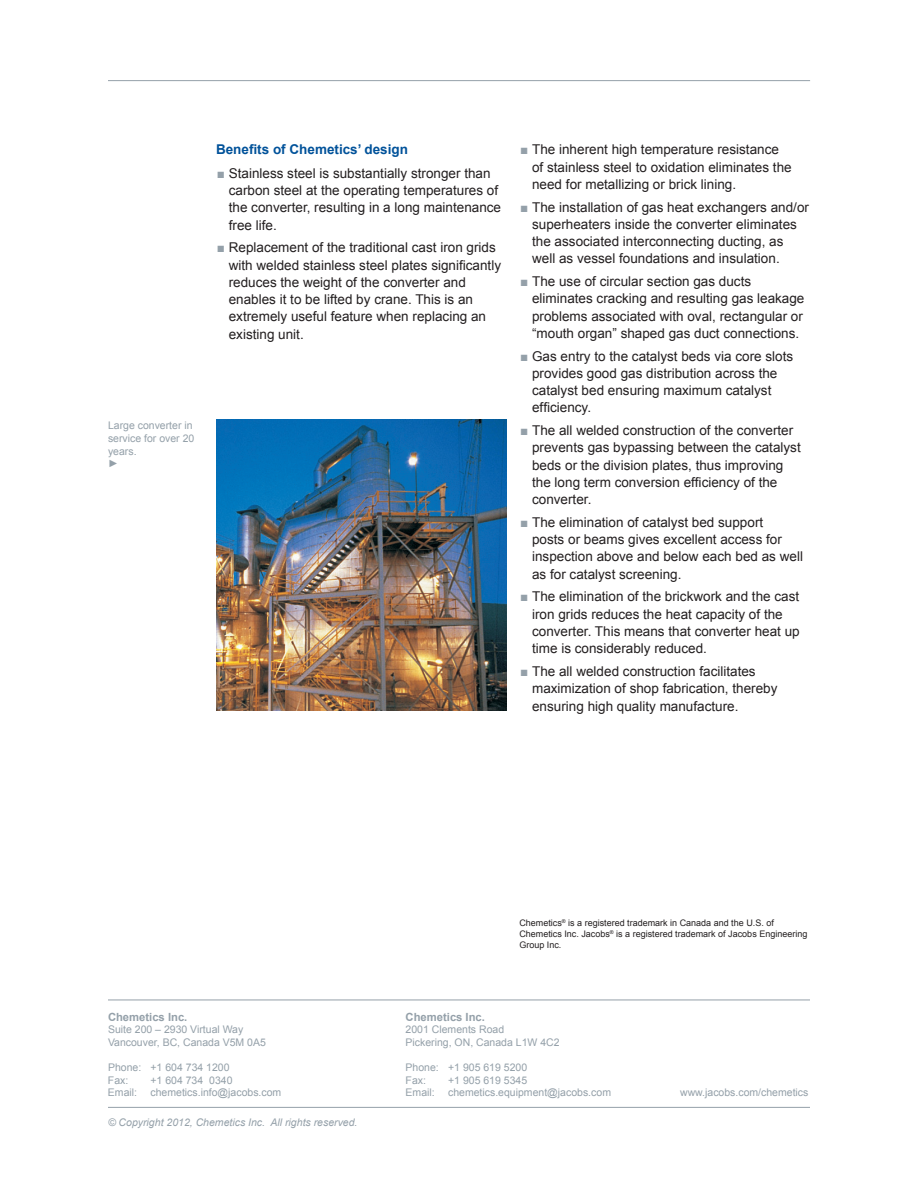
<style>
.page{position:relative;width:918px;height:1188px;background:#fff}
.page>*{position:absolute;margin:0;border:0;box-sizing:border-box;transform-origin:0 0}
.t1{font:13.5px/17.2px "Arial";color:#231f20}
.t2{font:700 13.5px "Arial";color:#01529a}
.t3{font:700 11.25px "Arial";color:#94a0a9}
.t4{font:10.5px/12.6px "Arial";color:#94a0a9}
.t5{font:italic 10.5px "Arial";color:#94a0a9}
.t6{font:9px/10.8px "Arial";color:#231f20}
.s1{color:#94a0a9}
</style>
<div class="page">
<hr style="left:108px;top:1107px;width:702px;height:1px;background:#94a0a9">
<hr style="left:108px;top:80px;width:702px;height:1px;background:#94a0a9">
<img style="left:216px;top:420px;width:291px;height:291px">
<hr style="left:108px;top:1000px;width:702px;height:1px;background:#94a0a9">
<p class="t4" style="left:108px;top:419px;width:88px">Large converter in service for over 20 years.<br>►</p>
<p class="t2" style="left:216px;top:141px;width:194px">Benefits of Chemetics’ design</p>
<p class="t1" style="left:229px;top:165px;width:274px;text-indent:-12px"><span class="s1">■</span> Stainless steel is substantially stronger than carbon steel at the operating temperatures of the converter, resulting in a long maintenance free life.</p>
<p class="t1" style="left:229px;top:239px;width:274px;text-indent:-12px"><span class="s1">■</span> Replacement of the traditional cast iron grids with welded stainless steel plates significantly reduces the weight of the converter and enables it to be lifted by crane. This is an extremely useful feature when replacing an existing unit.</p>
<p class="t1" style="left:532px;top:141px;width:261px;text-indent:-12px"><span class="s1">■</span> The inherent high temperature resistance of stainless steel to oxidation eliminates the need for metallizing or brick lining.</p>
<p class="t1" style="left:532px;top:198px;width:278px;text-indent:-12px"><span class="s1">■</span> The installation of gas heat exchangers and/or superheaters inside the converter eliminates the associated interconnecting ducting, as well as vessel foundations and insulation.</p>
<p class="t1" style="left:532px;top:273px;width:274px;text-indent:-12px"><span class="s1">■</span> The use of circular section gas ducts eliminates cracking and resulting gas leakage problems associated with oval, rectangular or “mouth organ” shaped gas duct connections.</p>
<p class="t1" style="left:532px;top:347px;width:263px;text-indent:-12px"><span class="s1">■</span> Gas entry to the catalyst beds via core slots provides good gas distribution across the catalyst bed ensuring maximum catalyst efficiency.</p>
<p class="t1" style="left:532px;top:422px;width:270px;text-indent:-12px"><span class="s1">■</span> The all welded construction of the converter prevents gas bypassing between the catalyst beds or the division plates, thus improving the long term conversion efficiency of the converter.</p>
<p class="t1" style="left:532px;top:514px;width:272px;text-indent:-12px"><span class="s1">■</span> The elimination of catalyst bed support<br>posts or beams gives excellent access for inspection above and below each bed as well as for catalyst screening.</p>
<p class="t1" style="left:532px;top:588px;width:269px;text-indent:-12px"><span class="s1">■</span> The elimination of the brickwork and the cast iron grids reduces the heat capacity of the converter. This means that converter heat up time is considerably reduced.</p>
<p class="t1" style="left:532px;top:663px;width:247px;text-indent:-12px"><span class="s1">■</span> The all welded construction facilitates maximization of shop fabrication, thereby ensuring high quality manufacture.</p>
<p class="t6" style="left:519px;top:918px;width:289px">Chemetics<sup>®</sup> is a registered trademark in Canada and the U.S. of<br>Chemetics Inc. Jacobs<sup>®</sup> is a registered trademark of Jacobs Engineering<br>Group Inc.</p>
<p class="t3" style="left:108px;top:1009px;width:81px">Chemetics Inc.</p>
<p class="t3" style="left:406px;top:1009px;width:81px">Chemetics Inc.</p>
<p class="t4" style="left:108px;top:1023px;width:137px">Suite 200 – 2930 Virtual Way</p>
<p class="t4" style="left:406px;top:1023px;width:100px">2001 Clements Road</p>
<p class="t4" style="left:108px;top:1036px;width:159px">Vancouver, BC, Canada V5M 0A5</p>
<p class="t4" style="left:406px;top:1036px;width:156px">Pickering, ON, Canada L1W 4C2</p>
<p class="t4" style="left:108px;top:1061px;width:123px">Phone: +1 604 734 1200</p>
<p class="t4" style="left:406px;top:1061px;width:123px">Phone: +1 905 619 5200</p>
<p class="t4" style="left:108px;top:1074px;width:22px">Fax:</p>
<p class="t4" style="left:151px;top:1074px;width:84px">+1 604 734 0340</p>
<p class="t4" style="left:406px;top:1074px;width:22px">Fax:</p>
<p class="t4" style="left:448px;top:1074px;width:81px">+1 905 619 5345</p>
<p class="t4" style="left:108px;top:1086px;width:31px">Email:</p>
<p class="t4" style="left:150px;top:1086px;width:132px">chemetics.info@jacobs.com</p>
<p class="t4" style="left:406px;top:1086px;width:31px">Email:</p>
<p class="t4" style="left:448px;top:1086px;width:164px">chemetics.equipment@jacobs.com</p>
<p class="t4" style="left:680px;top:1086px;width:130px">www.jacobs.com/chemetics</p>
<p class="t5" style="left:108px;top:1115px;width:251px">© Copyright 2012, Chemetics Inc. All rights reserved.</p>
</div>
